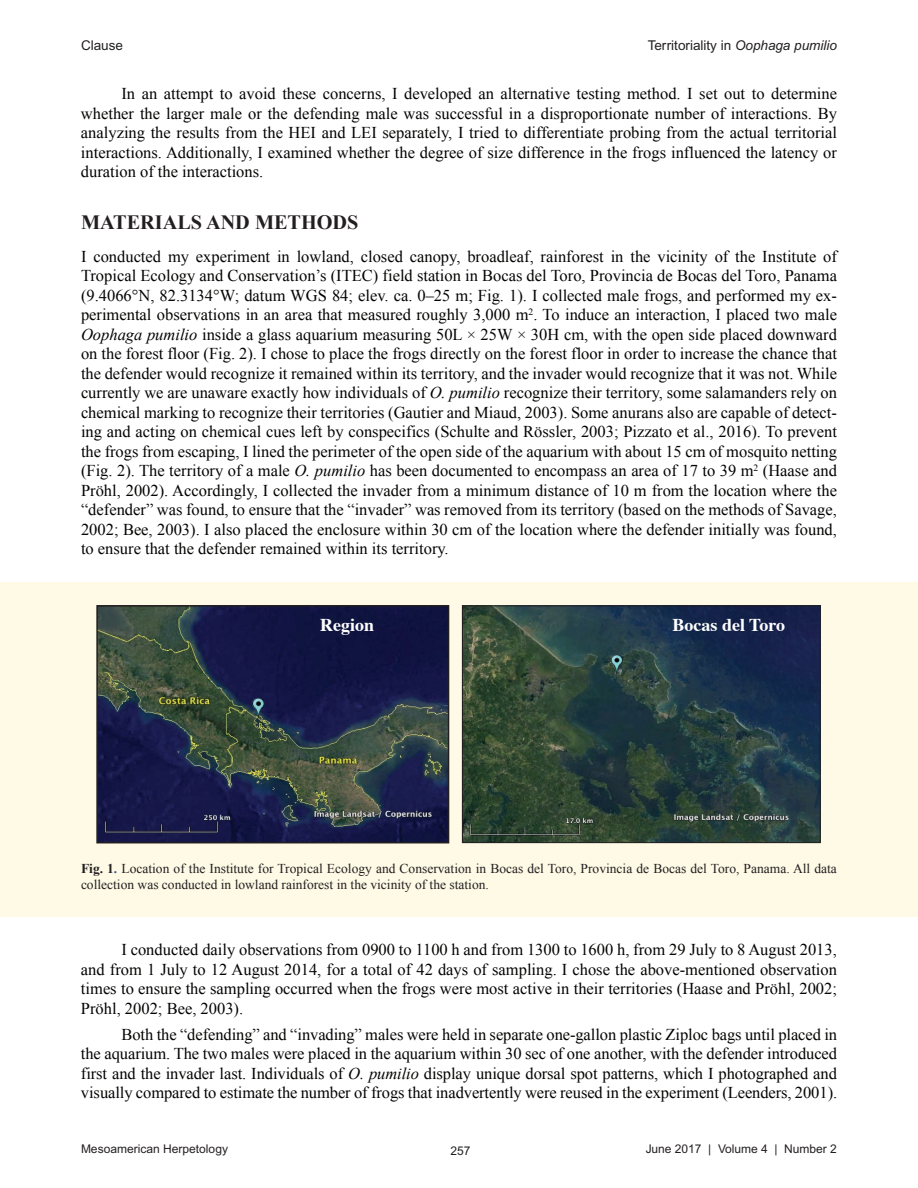
<style>
.page{position:relative;width:918px;height:1188px;background:#fff}
.page>*{position:absolute;margin:0;border:0;box-sizing:border-box;transform-origin:0 0}
.t1{font:700 20.25px "Times New Roman";color:#231f20}
.t2{font:700 18px "Times";color:#fff}
.t3{font:16.5px/19.5px "Times New Roman";color:#040503;text-align:justify}
.t4{font:13.5px/16.2px "Times New Roman";color:#231f20}
.t5{font:13.5px "Arial";color:#231f20}
.t6{font:12px "Arial";color:#231f20}
.s1{font-style:italic}
.s2{font-weight:700}
.s3{font-weight:700;color:#3853a3}
</style>
<div class="page">
<div style="left:0;top:582px;width:917px;height:335px;background:#fefae6"></div>
<img style="left:99px;top:608px;width:347px;height:232px">
<div style="left:96px;top:605px;width:353px;height:238px;border:2px solid #231f20"></div>
<img style="left:464px;top:608px;width:354px;height:233px">
<div style="left:462px;top:606px;width:358px;height:237px;border:1px solid #231f20"></div>
<p class="t5" style="left:81px;top:38px;width:44px">Clause</p>
<p class="t5" style="left:648px;top:38px;width:191px">Territoriality in <span class="s1">Oophaga pumilio</span></p>
<p class="t3" style="left:81px;top:84px;width:758px;text-indent:41px">In an attempt to avoid these concerns, I developed an alternative testing method. I set out to determine whether the larger male or the defending male was successful in a disproportionate number of interactions. By analyzing the results from the HEI and LEI separately, I tried to differentiate probing from the actual territorial interactions. Additionally, I examined whether the degree of size difference in the frogs influenced the latency or duration of the interactions.</p>
<p class="t1" style="left:81px;top:211px;width:279px">MATERIALS AND METHODS</p>
<p class="t3" style="left:81px;top:246px;width:758px">I conducted my experiment in lowland, closed canopy, broadleaf, rainforest in the vicinity of the Institute of Tropical Ecology and Conservation’s (ITEC) field station in Bocas del Toro, Provincia de Bocas del Toro, Panama (9.4066°N, 82.3134°W; datum WGS 84; elev. ca. 0–25 m; Fig. 1). I collected male frogs, and performed my ex&shy;perimental observations in an area that measured roughly 3,000 m<sup>2</sup>. To induce an interaction, I placed two male <span class="s1">Oophaga pumilio</span> inside a glass aquarium measuring 50L × 25W × 30H cm, with the open side placed downward on the forest floor (Fig. 2). I chose to place the frogs directly on the forest floor in order to increase the chance that the defender would recognize it remained within its territory, and the invader would recognize that it was not. While currently we are unaware exactly how individuals of <span class="s1">O. pumilio</span> recognize their territory, some salamanders rely on chemical marking to recognize their territories (Gautier and Miaud, 2003). Some anurans also are capable of detect&shy;ing and acting on chemical cues left by conspecifics (Schulte and Rö ssler, 2003; Pizzato et al., 2016). To prevent the frogs from escaping, I lined the perimeter of the open side of the aquarium with about 15 cm of mosquito netting (Fig. 2). The territory of a male <span class="s1">O. pumilio</span> has been documented to encompass an area of 17 to 39 m<sup>2</sup> (Haase and Pröhl, 2002). Accordingly, I collected the invader from a minimum distance of 10 m from the location where the “defender” was found, to ensure that the “invader” was removed from its territory (based on the methods of Savage, 2002; Bee, 2003). I also placed the enclosure within 30 cm of the location where the defender initially was found, to ensure that the defender remained within its territory.</p>
<p class="t2" style="left:320px;top:608px;width:55px">Region</p>
<p class="t2" style="left:673px;top:608px;width:114px">Bocas del Toro</p>
<p class="t4" style="left:81px;top:860px;width:757px"><span class="s2">Fig. 1</span><span class="s3">.</span> Location of the Institute for Tropical Ecology and Conservation in Bocas del Toro, Provincia de Bocas del Toro, Panama. All data collection was conducted in lowland rainforest in the vicinity of the station.</p>
<p class="t3" style="left:81px;top:940px;width:758px;text-indent:41px">I conducted daily observations from 0900 to 1100 h and from 1300 to 1600 h, from 29 July to 8 August 2013, and from 1 July to 12 August 2014, for a total of 42 days of sampling. I chose the above-mentioned observation times to ensure the sampling occurred when the frogs were most active in their territories (Haase and Pröhl, 2002; Pröhl, 2002; Bee, 2003).</p>
<p class="t3" style="left:81px;top:1024px;width:758px;text-indent:41px">Both the “defending” and “invading” males were held in separate one-gallon plastic Ziploc bags until placed in the aquarium. The two males were placed in the aquarium within 30 sec of one another, with the defender introduced first and the invader last. Individuals of <span class="s1">O. pumilio</span> display unique dorsal spot patterns, which I photographed and visually compared to estimate the number of frogs that inadvertently were reused in the experiment (Leenders, 2001).</p>
<p class="t6" style="left:81px;top:1142px;width:149px">Mesoamerican Herpetology</p>
<p class="t6" style="left:450px;top:1143px;width:22px">257</p>
<p class="t6" style="left:646px;top:1142px;width:193px">June 2017 | Volume 4 | Number 2</p>
</div>
